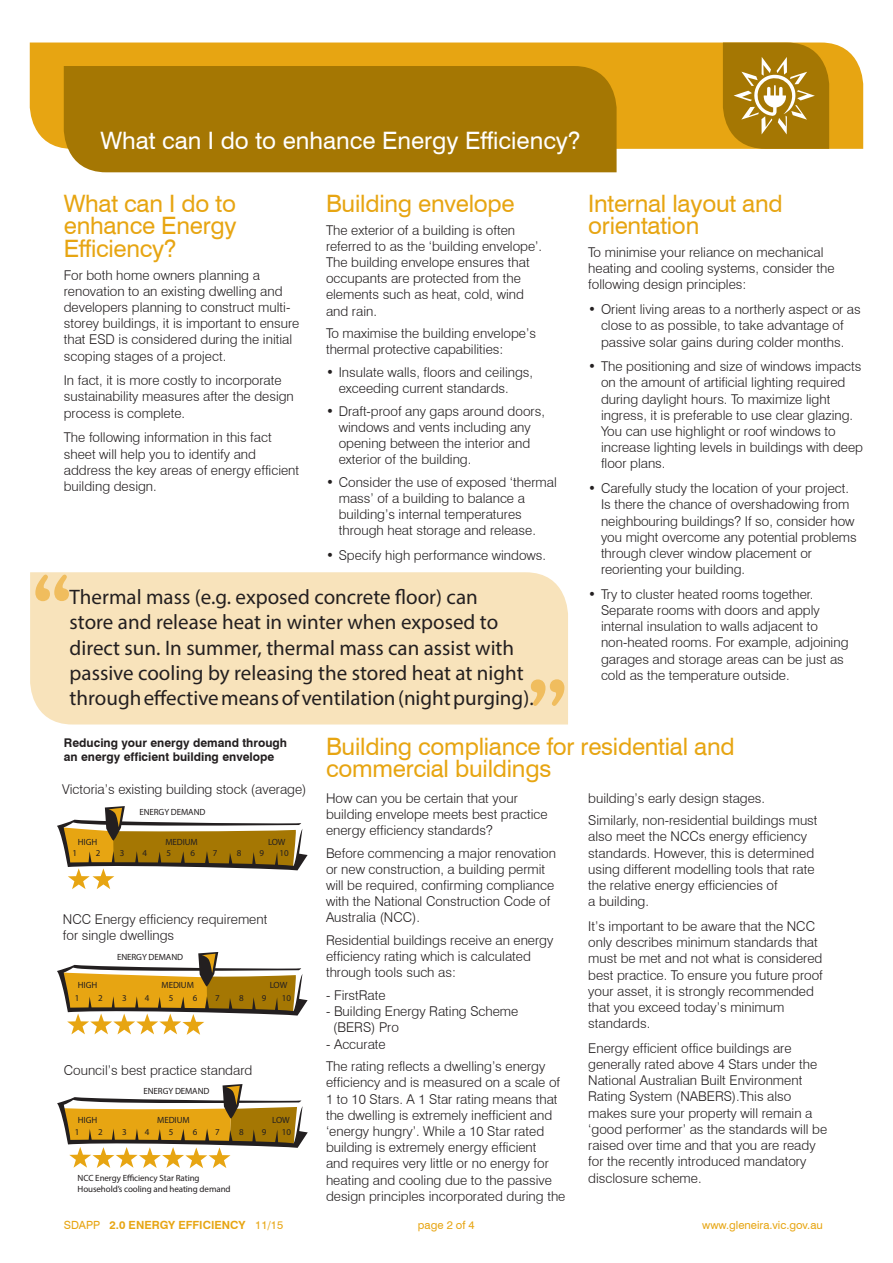
<style>
.page{position:relative;width:893px;height:1263px;background:#fff}
.page>*{position:absolute;margin:0;border:0;box-sizing:border-box;transform-origin:0 0}
.sub_heading{font:24px/22.5px "Swiss 721 BT";letter-spacing:-.01em;color:#e7a512}
.t1{font:24px "Swiss 721 BT";color:#fff}
.t2{font:21px/25.2px "Myriad Pro";color:#231f20}
.body_text{font:300 13.5px/16.2px "Swiss 721 BT";color:#231f20}
.body_text-2{font:700 12px/14.4px "Swiss 721 BT";color:#231f20}
.t3{font:11.25px "Swiss 721 BT";color:#e7a512}
.t4{font:700 11.25px "Swiss 721 BT";color:#e7a512}
.t5{font:9px "Myriad Pro";letter-spacing:-.01em;color:#231f20}
.s1{font-weight:400}
</style>
<div class="page">
<div style="left:30px;top:43px;width:833px;height:106px;background:#e7a512"></div>
<div style="left:64px;top:66px;width:553px;height:106px;background:#a57703"></div>
<div style="left:30px;top:572px;width:538px;height:152px;background:#f8e3bb"></div>
<svg style="left:35px;top:575px;width:34px;height:26px"></svg>
<svg style="left:531px;top:679px;width:33px;height:27px"></svg>
<svg style="left:57px;top:952px;width:251px;height:83px"></svg>
<svg style="left:723px;top:43px;width:106px;height:106px;background:#b38921"></svg>
<svg style="left:57px;top:806px;width:251px;height:83px"></svg>
<svg style="left:57px;top:1084px;width:251px;height:84px"></svg>
<p class="t1" style="left:100px;top:126px;width:482px">What can I do to enhance Energy Efficiency?</p>
<p class="sub_heading" style="left:64px;top:192px;width:174px;text-align:justify">What can I do to enhance Energy Efficiency?</p>
<p class="body_text" style="left:64px;top:266px;width:237px">For both home owners planning a renovation to an existing dwelling and developers planning to construct multi&shy;storey buildings, it is important to ensure that ESD is considered during the initial scoping stages of a project.</p>
<p class="body_text" style="left:64px;top:372px;width:232px">In fact, it is more costly to incorporate sustainability measures after the design process is complete.</p>
<p class="body_text" style="left:64px;top:429px;width:237px">The following information in this fact sheet will help you to identify and address the key areas of energy efficient building design.</p>
<p class="sub_heading" style="left:326px;top:192px;width:190px">Building envelope</p>
<p class="body_text" style="left:326px;top:221px;width:218px">The exterior of a building is often referred to as the ‘building envelope’.<br>The building envelope ensures that occupants are protected from the elements such as heat, cold, wind and rain.</p>
<p class="body_text" style="left:326px;top:325px;width:211px">To maximise the building envelope’s thermal protective capabilities:</p>
<p class="body_text" style="left:339px;top:364px;width:196px;text-indent:-13px">• Insulate walls, floors and ceilings, exceeding current standards.</p>
<p class="body_text" style="left:339px;top:403px;width:208px;text-indent:-13px">• Draft-proof any gaps around doors, windows and vents including any opening between the interior and exterior of the building.</p>
<p class="body_text" style="left:339px;top:474px;width:220px;text-indent:-13px">• Consider the use of exposed ‘thermal mass’ of a building to balance a building’s internal temperatures through heat storage and release.</p>
<p class="body_text" style="left:326px;top:547px;width:222px">• Specify high performance windows.</p>
<p class="sub_heading" style="left:588px;top:192px;width:196px">Internal layout and orientation</p>
<p class="body_text" style="left:588px;top:244px;width:248px">To minimise your reliance on mechanical heating and cooling systems, consider the following design principles:</p>
<p class="body_text" style="left:588px;top:301px;width:274px;text-align:center">• Orient living areas to a northerly aspect or as close to as possible, to take advantage of passive solar gains during colder months.</p>
<p class="body_text" style="left:601px;top:358px;width:263px;text-indent:-13px">• The positioning and size of windows impacts on the amount of artificial lighting required during daylight hours. To maximize light ingress, it is preferable to use clear glazing.<br>You can use highlight or roof windows to increase lighting levels in buildings with deep floor plans.</p>
<p class="body_text" style="left:601px;top:480px;width:257px;text-indent:-13px">• Carefully study the location of your project.<br>Is there the chance of overshadowing from neighbouring buildings? If so, consider how you might overcome any potential problems through clever window placement or reorienting your building.</p>
<p class="body_text" style="left:601px;top:586px;width:249px;text-indent:-13px">• Try to cluster heated rooms together.<br>Separate rooms with doors and apply internal insulation to walls adjacent to non-heated rooms. For example, adjoining garages and storage areas can be just as cold as the temperature outside.</p>
<p class="t2" style="left:70px;top:584px;width:466px">Thermal mass (e.g. exposed concrete floor) can<br>store and release heat in winter when exposed to direct sun. In summer, thermal mass can assist with passive cooling by releasing the stored heat at night through effective means of ventilation (night purging).</p>
<p class="body_text-2" style="left:64px;top:735px;width:225px">Reducing your energy demand through an energy efficient building envelope</p>
<p class="sub_heading" style="left:326px;top:735px;width:410px">Building compliance for residential and commercial buildings</p>
<p class="body_text" style="left:62px;top:781px;width:246px">Victoria’s existing building stock (average)</p>
<p class="t5" style="left:139px;top:807px;width:68px">ENERGY DEMAND</p>
<p class="t5" style="left:78px;top:836px;width:21px">HIGH</p>
<p class="t5" style="left:165px;top:836px;width:34px">MEDIUM</p>
<p class="t5" style="left:268px;top:836px;width:19px">LOW</p>
<p class="t5" style="left:73px;top:847px;width:6px">1</p>
<p class="t5" style="left:96px;top:847px;width:6px">2</p>
<p class="t5" style="left:120px;top:847px;width:6px">3</p>
<p class="t5" style="left:142px;top:847px;width:6px">4</p>
<p class="t5" style="left:166px;top:847px;width:6px">5</p>
<p class="t5" style="left:190px;top:847px;width:6px">6</p>
<p class="t5" style="left:213px;top:847px;width:6px">7</p>
<p class="t5" style="left:237px;top:847px;width:6px">8</p>
<p class="t5" style="left:259px;top:847px;width:6px">9</p>
<p class="t5" style="left:280px;top:847px;width:11px">10</p>
<p class="body_text" style="left:63px;top:911px;width:206px">NCC Energy efficiency requirement for single dwellings</p>
<p class="t5" style="left:117px;top:952px;width:68px">ENERGY DEMAND</p>
<p class="t5" style="left:78px;top:980px;width:21px">HIGH</p>
<p class="t5" style="left:162px;top:980px;width:34px">MEDIUM</p>
<p class="t5" style="left:270px;top:980px;width:19px">LOW</p>
<p class="t5" style="left:75px;top:993px;width:6px">1</p>
<p class="t5" style="left:98px;top:993px;width:6px">2</p>
<p class="t5" style="left:122px;top:993px;width:6px">3</p>
<p class="t5" style="left:145px;top:993px;width:6px">4</p>
<p class="t5" style="left:169px;top:993px;width:6px">5</p>
<p class="t5" style="left:193px;top:993px;width:6px">6</p>
<p class="t5" style="left:215px;top:993px;width:6px">7</p>
<p class="t5" style="left:239px;top:993px;width:6px">8</p>
<p class="t5" style="left:262px;top:993px;width:6px">9</p>
<p class="t5" style="left:282px;top:993px;width:11px">10</p>
<p class="body_text" style="left:64px;top:1062px;width:190px">Council’s best practice standard</p>
<p class="t5" style="left:143px;top:1085px;width:68px">ENERGY DEMAND</p>
<p class="t5" style="left:75px;top:1126px;width:6px">1</p>
<p class="t5" style="left:98px;top:1126px;width:6px">2</p>
<p class="t5" style="left:122px;top:1126px;width:6px">3</p>
<p class="t5" style="left:145px;top:1126px;width:6px">4</p>
<p class="t5" style="left:169px;top:1126px;width:6px">5</p>
<p class="t5" style="left:193px;top:1126px;width:6px">6</p>
<p class="t5" style="left:215px;top:1126px;width:6px">7</p>
<p class="t5" style="left:239px;top:1126px;width:6px">8</p>
<p class="t5" style="left:262px;top:1126px;width:6px">9</p>
<p class="t5" style="left:282px;top:1126px;width:11px">10</p>
<p class="t5" style="left:78px;top:1114px;width:21px">HIGH</p>
<p class="t5" style="left:157px;top:1114px;width:34px">MEDIUM</p>
<p class="t5" style="left:272px;top:1114px;width:19px">LOW</p>
<p class="t5" style="left:78px;top:1172px;width:124px">NCC Energy Efficiency Star Rating</p>
<p class="t5" style="left:78px;top:1183px;width:155px">Household’s cooling and heating demand</p>
<p class="body_text" style="left:326px;top:790px;width:223px">How can you be certain that your building envelope meets best practice energy efficiency standards?</p>
<p class="body_text" style="left:326px;top:845px;width:232px">Before commencing a major renovation or new construction, a building permit will be required, confirming compliance with the National Construction Code of Australia (NCC).</p>
<p class="body_text" style="left:326px;top:932px;width:229px">Residential buildings receive an energy efficiency rating which is calculated through tools such as:</p>
<p class="body_text" style="left:326px;top:987px;width:61px">- FirstRate</p>
<p class="body_text" style="left:333px;top:1003px;width:187px;text-indent:-7px">- Building Energy Rating Scheme (BERS) Pro</p>
<p class="body_text" style="left:326px;top:1035px;width:61px">- Accurate</p>
<p class="body_text" style="left:326px;top:1058px;width:241px">The rating reflects a dwelling’s energy efficiency and is measured on a scale of 1 to 10 Stars. A 1 Star rating means that the dwelling is extremely inefficient and ‘energy hungry’. While a 10 Star rated building is extremely energy efficient<br>and requires very little or no energy for heating and cooling due to the passive design principles incorporated during the</p>
<p class="body_text" style="left:588px;top:790px;width:178px">building’s early design stages.</p>
<p class="body_text" style="left:588px;top:812px;width:231px">Similarly, non-residential buildings must also meet the NCCs energy efficiency standards. However, this is determined using different modelling tools that rate the relative energy efficiencies of<br>a building.</p>
<p class="body_text" style="left:588px;top:918px;width:236px">It’s important to be aware that the NCC only describes minimum standards that must be met and not what is considered best practice. To ensure you future proof your asset, it is strongly recommended that you exceed today’s minimum standards.</p>
<p class="body_text" style="left:588px;top:1040px;width:240px">Energy efficient office buildings are generally rated above 4 Stars under the National Australian Built Environment Rating System (NABERS).This also makes sure your property will remain a ‘good performer’ as the standards will be raised over time and that you are ready for the recently introduced mandatory disclosure scheme.</p>
<p class="t4" style="left:64px;top:1218px;width:221px"><span class="s1">SDAPP</span> 2.0 ENERGY EFFICIENCY <span class="s1">11/15</span></p>
<p class="t3" style="left:418px;top:1218px;width:58px">page 2 of 4</p>
<p class="t3" style="left:702px;top:1218px;width:122px">www.gleneira.vic.gov.au</p>
</div>
